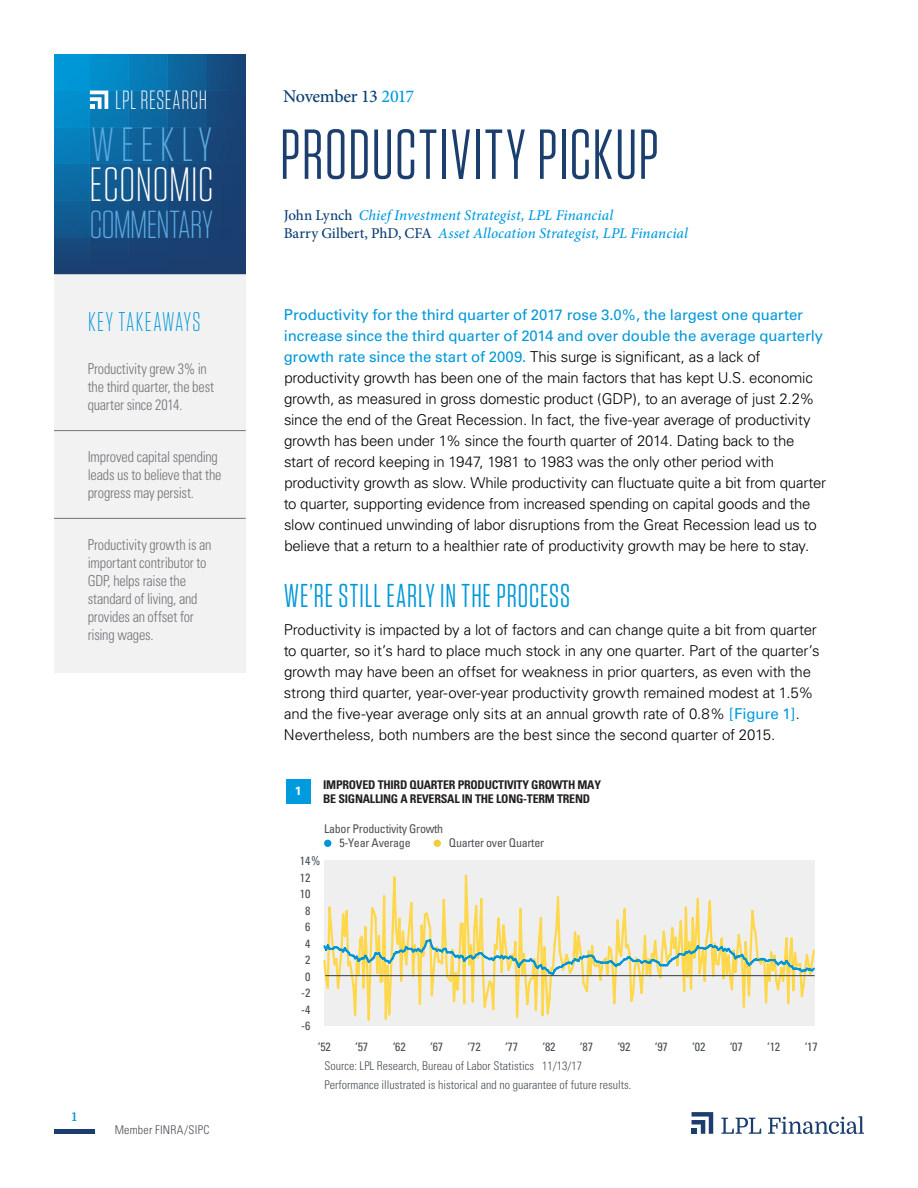
<style>
.page{position:relative;width:918px;height:1188px;background:#fff}
.page>*{position:absolute;margin:0;border:0;box-sizing:border-box;transform-origin:0 0}
.t1{font:70.5px "Tungsten Narrow";letter-spacing:.02em;color:#1b3e6f}
.t2{font:300 48px "Tungsten Narrow";letter-spacing:.015em;color:#fff;scale:1.04 1}
.t3{font:300 48px "Tungsten Narrow";letter-spacing:.135em;color:#5cabe2;scale:1.04 1}
.t4{font:300 39px "Tungsten Narrow";letter-spacing:-.015em;color:#5cabe2;scale:1.04 1}
.t5{font:33px "Tungsten Narrow";letter-spacing:.03em;color:#0098d8}
.t6{font:300 27px "Tungsten Narrow";letter-spacing:.055em;color:#0098d8}
.t7{font:300 26.25px "Tungsten Narrow";letter-spacing:.025em;color:#fff}
.t8{font:500 18px "Minion Pro";letter-spacing:-.025em;color:#0a3f72}
.t9{font:300 15px/21px "Univers";letter-spacing:-.015em;color:#000}
.t10{font:300 condensed 15px/18px "Univers";letter-spacing:-.01em;color:#4b4f54;scale:.95 1}
.t11{font:italic 500 15px "Minion Pro";letter-spacing:.005em;color:#009ade}
.t12{font:300 condensed 12px/19px "Univers";color:#484f55}
.t13{font:700 condensed 12px/14.4px "Univers";letter-spacing:-.02em;color:#231f20}
.t14{font:condensed 12px "Univers";letter-spacing:-.01em;color:#484f55}
.t15{font:condensed 12px "Univers";letter-spacing:-.02em;color:#4d5055}
.t16{font:300 condensed 12px "Univers";letter-spacing:.015em;color:#4b4f54}
.t17{font:700 12px "Domine";color:#0098d8}
.t18{font:700 12px "Univers";color:#fff}
.s1{color:#009ade}
.s2{font-style:normal;color:#0a3f72}
.s3{font-weight:400;color:#0098d8}
.s4{font-weight:400;color:#009ade}
</style>
<div class="page">
<hr style="left:54px;top:1130px;width:40px;height:4px;background:#1b3e6f">
<svg style="left:90px;top:54px;width:39px;height:220px;background:#0d6ca5"></svg>
<div style="left:209px;top:54px;width:37px;height:220px;background:#184476"></div>
<svg style="left:168px;top:54px;width:38px;height:220px;background:#135387"></svg>
<svg style="left:129px;top:54px;width:39px;height:220px;background:#0f6198"></svg>
<svg style="left:54px;top:54px;width:36px;height:220px;background:#0878b3"></svg>
<div style="left:54px;top:164px;width:192px;height:36px;background:linear-gradient(to right,#0c6ca5,#1b3b6c)"></div>
<div style="left:54px;top:200px;width:192px;height:38px;background:linear-gradient(to right,#105c92,#1a3b6c)"></div>
<div style="left:54px;top:127px;width:192px;height:37px;background:linear-gradient(to right,#0582be,#1b3c6d)"></div>
<svg style="left:90px;top:91px;width:18px;height:18px"></svg>
<svg style="left:692px;top:1112px;width:21px;height:22px"></svg>
<svg style="left:721px;top:1118px;width:40px;height:16px"></svg>
<svg style="left:768px;top:1116px;width:96px;height:18px"></svg>
<div style="left:54px;top:275px;width:192px;height:398px;background:#efeff0"></div>
<hr style="left:54px;top:430px;width:192px;height:1px;background:#4b4f54">
<hr style="left:54px;top:518px;width:192px;height:1px;background:#4b4f54">
<div style="left:324px;top:860px;width:491px;height:165px;background:#efeff0"></div>
<div style="left:324px;top:840px;width:7px;height:7px;background:#0096d6;border-radius:50%"></div>
<div style="left:434px;top:840px;width:7px;height:7px;background:#f3cd3f;border-radius:50%"></div>
<svg style="left:325px;top:874px;width:481px;height:147px"></svg>
<svg style="left:323px;top:937px;width:492px;height:41px"></svg>
<div style="left:286px;top:779px;width:24px;height:25px;background:#009ade"></div>
<hr style="left:325px;top:975px;width:490px;height:1px;background:#484f55">
<h3 class="t7" style="left:115px;top:87px;width:93px">LPL RESEARCH</h3>
<h2 class="t3" style="left:91px;top:121px;width:117px">WEEKLY</h2>
<h2 class="t2" style="left:90px;top:161px;width:121px">ECONOMIC</h2>
<h3 class="t4" style="left:90px;top:205px;width:120px">COMMENTARY</h3>
<h3 class="t6" style="left:88px;top:308px;width:114px">KEY TAKEAWAYS</h3>
<p class="t10" style="left:88px;top:360px;width:135px">Productivity grew 3% in the third quarter, the best quarter since 2014.</p>
<p class="t10" style="left:88px;top:448px;width:142px">Improved capital spending leads us to believe that the progress may persist.</p>
<p class="t10" style="left:88px;top:535px;width:132px">Productivity growth is an important contributor to<br>GDP, helps raise the standard of living, and provides an offset for rising wages.</p>
<p class="t17" style="left:72px;top:1110px;width:6px">1</p>
<p class="t16" style="left:115px;top:1123px;width:96px">Member FINRA/SIPC</p>
<p class="t8" style="left:283px;top:84px;width:132px">November 13 <span class="s1">2017</span></p>
<h1 class="t1" style="left:280px;top:119px;width:380px">PRODUCTIVITY PICKUP</h1>
<p class="t11" style="left:284px;top:205px;width:331px"><span class="s2">John Lynch</span> Chief Investment Strategist, LPL Financial</p>
<p class="t11" style="left:284px;top:223px;width:406px"><span class="s2">Barry Gilbert, PhD, CFA</span> Asset Allocation Strategist, LPL Financial</p>
<p class="t9" style="left:284px;top:304px;width:544px"><span class="s3">Productivity for the third quarter of 2017 rose 3.0%, the largest one quarter increase since the third quarter of 2014 and over double the average quarterly growth rate since the start of 2009.</span> This surge is significant, as a lack of productivity growth has been one of the main factors that has kept U.S. economic growth, as measured in gross domestic product (GDP), to an average of just 2.2% since the end of the Great Recession. In fact, the five-year average of productivity growth has been under 1% since the fourth quarter of 2014. Dating back to the start of record keeping in 1947, 1981 to 1983 was the only other period with productivity growth as slow. While productivity can fluctuate quite a bit from quarter to quarter, supporting evidence from increased spending on capital goods and the slow continued unwinding of labor disruptions from the Great Recession lead us to believe that a return to a healthier rate of productivity growth may be here to stay.</p>
<h3 class="t5" style="left:284px;top:579px;width:288px">WE’RE STILL EARLY IN THE PROCESS</h3>
<p class="t9" style="left:284px;top:619px;width:537px">Productivity is impacted by a lot of factors and can change quite a bit from quarter to quarter, so it’s hard to place much stock in any one quarter. Part of the quarter’s growth may have been an offset for weakness in prior quarters, as even with the strong third quarter, year-over-year productivity growth remained modest at 1.5% and the five-year average only sits at an annual growth rate of 0.8% <span class="s4">[Figure 1]</span>.<br>Nevertheless, both numbers are the best since the second quarter of 2015.</p>
<p class="t18" style="left:295px;top:784px;width:8px">1</p>
<p class="t13" style="left:323px;top:777px;width:279px">IMPROVED THIRD QUARTER PRODUCTIVITY GROWTH MAY<br>BE SIGNALLING A REVERSAL IN THE LONG-TERM TREND</p>
<p class="t15" style="left:324px;top:821px;width:121px">Labor Productivity Growth</p>
<p class="t15" style="left:339px;top:836px;width:73px">5-Year Average</p>
<p class="t15" style="left:449px;top:836px;width:97px">Quarter over Quarter</p>
<p class="t14" style="left:300px;top:853px;width:22px">14%</p>
<p class="t14" style="left:300px;top:870px;width:12px">12</p>
<p class="t14" style="left:300px;top:886px;width:12px">10</p>
<p class="t14" style="left:305px;top:903px;width:7px">8</p>
<p class="t14" style="left:305px;top:919px;width:7px">6</p>
<p class="t14" style="left:305px;top:936px;width:7px">4</p>
<p class="t14" style="left:305px;top:952px;width:7px">2</p>
<p class="t14" style="left:305px;top:969px;width:7px">0</p>
<p class="t14" style="left:301px;top:985px;width:11px">-2</p>
<p class="t14" style="left:301px;top:1002px;width:11px">-4</p>
<p class="t14" style="left:301px;top:1018px;width:11px">-6</p>
<p class="t14" style="left:318px;top:1039px;width:15px">‘52</p>
<p class="t14" style="left:355px;top:1039px;width:15px">‘57</p>
<p class="t14" style="left:393px;top:1039px;width:15px">‘62</p>
<p class="t14" style="left:430px;top:1039px;width:15px">‘67</p>
<p class="t14" style="left:468px;top:1039px;width:15px">‘72</p>
<p class="t14" style="left:505px;top:1039px;width:15px">‘77</p>
<p class="t14" style="left:543px;top:1039px;width:15px">‘82</p>
<p class="t14" style="left:580px;top:1039px;width:15px">‘87</p>
<p class="t14" style="left:617px;top:1039px;width:15px">‘92</p>
<p class="t14" style="left:655px;top:1039px;width:15px">‘97</p>
<p class="t14" style="left:692px;top:1039px;width:15px">‘02</p>
<p class="t14" style="left:730px;top:1039px;width:15px">‘07</p>
<p class="t14" style="left:767px;top:1039px;width:15px">‘12</p>
<p class="t14" style="left:805px;top:1039px;width:15px">‘17</p>
<p class="t12" style="left:324px;top:1056px;width:309px">Source: LPL Research, Bureau of Labor Statistics 11/13/17<br>Performance illustrated is historical and no guarantee of future results.</p>
</div>
